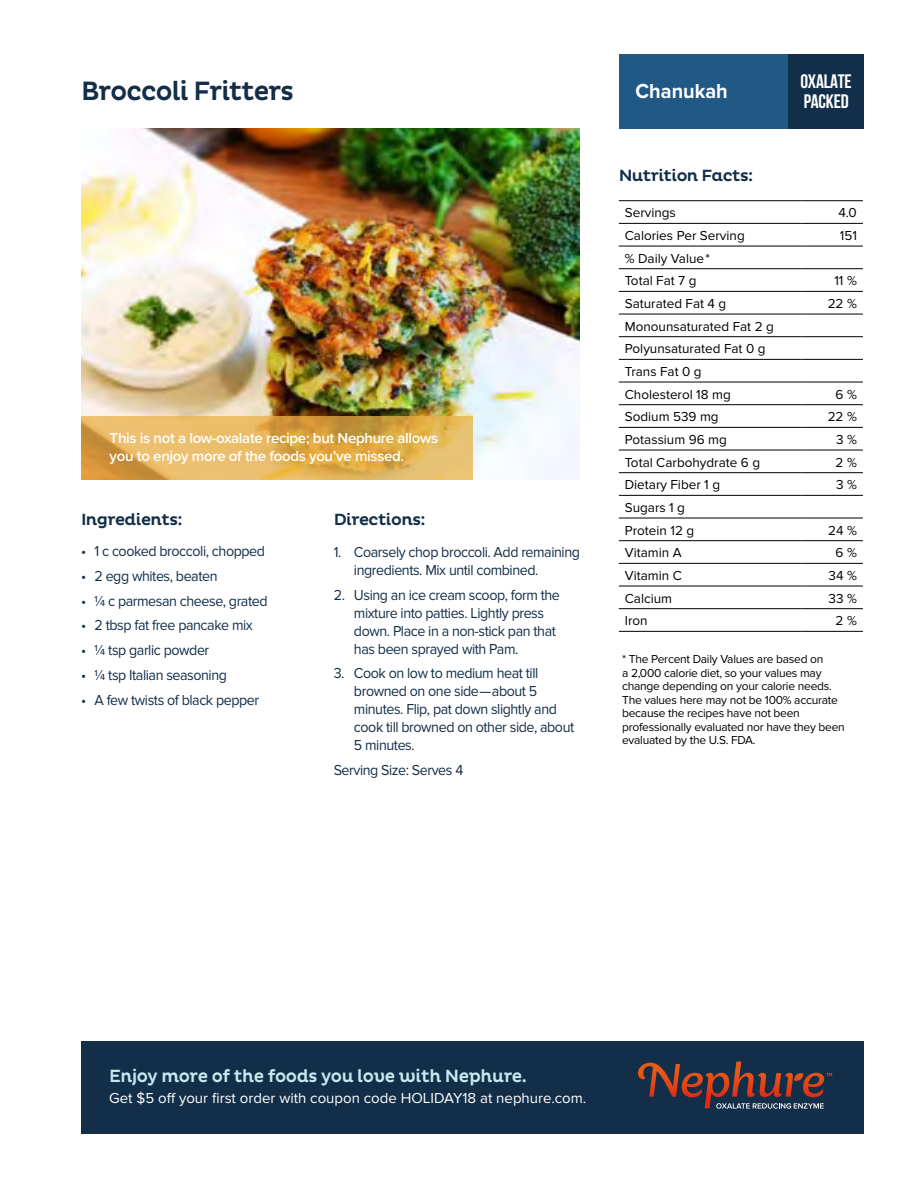
<style>
.page{position:relative;width:918px;height:1188px;background:#fff}
.page>*{position:absolute;margin:0;border:0;box-sizing:border-box;transform-origin:0 0}
.t1{font:500 27px "Pluto";letter-spacing:-.03em;color:#142e47;scale:.95 1}
.t2{font:700 21px "Proxima Nova";color:#fff;scale:.95 1}
.t3{font:700 19.5px/19.5px "Bebas Neue";letter-spacing:-.01em;color:#fff}
.t4{font:500 18px "Pluto";letter-spacing:-.02em;color:#c8e7ef;scale:.95 1}
.t5{font:500 16.5px "Pluto";letter-spacing:-.03em;color:#132e49}
.t6{font:15px/18px "Proxima Nova";letter-spacing:-.03em;color:#132e49;scale:.95 1}
.t7{font:600 15px/18px "Proxima Nova";letter-spacing:-.02em;color:#fff}
.t8{font:15px "Proxima Nova";color:#fff}
.t9{font:13.5px/22.6px "Proxima Nova";color:#000}
.t10{font:12px/13.5px "Proxima Nova";letter-spacing:-.02em;color:#000}
</style>
<div class="page">
<hr style="left:619px;top:200px;width:182px;height:1px;background:#000">
<hr style="left:619px;top:223px;width:182px;height:1px;background:#000">
<hr style="left:619px;top:246px;width:182px;height:1px;background:#000">
<hr style="left:801px;top:246px;width:62px;height:1px;background:#000">
<hr style="left:619px;top:268px;width:182px;height:1px;background:#000">
<hr style="left:801px;top:268px;width:62px;height:1px;background:#000">
<hr style="left:619px;top:291px;width:182px;height:1px;background:#000">
<hr style="left:801px;top:291px;width:62px;height:1px;background:#000">
<hr style="left:619px;top:314px;width:182px;height:1px;background:#000">
<hr style="left:801px;top:314px;width:62px;height:1px;background:#000">
<hr style="left:619px;top:336px;width:182px;height:1px;background:#000">
<hr style="left:801px;top:336px;width:62px;height:1px;background:#000">
<hr style="left:619px;top:359px;width:182px;height:1px;background:#000">
<hr style="left:801px;top:359px;width:62px;height:1px;background:#000">
<hr style="left:619px;top:382px;width:182px;height:1px;background:#000">
<hr style="left:801px;top:382px;width:62px;height:1px;background:#000">
<hr style="left:619px;top:404px;width:182px;height:1px;background:#000">
<hr style="left:801px;top:404px;width:62px;height:1px;background:#000">
<hr style="left:619px;top:427px;width:182px;height:1px;background:#000">
<hr style="left:801px;top:427px;width:62px;height:1px;background:#000">
<hr style="left:619px;top:450px;width:182px;height:1px;background:#000">
<hr style="left:801px;top:450px;width:62px;height:1px;background:#000">
<hr style="left:619px;top:472px;width:182px;height:1px;background:#000">
<hr style="left:801px;top:472px;width:62px;height:1px;background:#000">
<hr style="left:619px;top:495px;width:182px;height:1px;background:#000">
<hr style="left:801px;top:495px;width:62px;height:1px;background:#000">
<hr style="left:619px;top:518px;width:182px;height:1px;background:#000">
<hr style="left:801px;top:518px;width:62px;height:1px;background:#000">
<hr style="left:619px;top:540px;width:182px;height:1px;background:#000">
<hr style="left:801px;top:540px;width:62px;height:1px;background:#000">
<hr style="left:619px;top:563px;width:182px;height:1px;background:#000">
<hr style="left:801px;top:563px;width:62px;height:1px;background:#000">
<hr style="left:619px;top:586px;width:182px;height:1px;background:#000">
<hr style="left:801px;top:586px;width:62px;height:1px;background:#000">
<hr style="left:619px;top:608px;width:182px;height:1px;background:#000">
<hr style="left:801px;top:608px;width:62px;height:1px;background:#000">
<hr style="left:619px;top:631px;width:182px;height:1px;background:#000">
<hr style="left:801px;top:200px;width:62px;height:1px;background:#000">
<hr style="left:801px;top:223px;width:62px;height:1px;background:#000">
<hr style="left:801px;top:631px;width:62px;height:1px;background:#000">
<img style="left:81px;top:128px;width:498px;height:352px">
<div style="left:619px;top:54px;width:170px;height:74px;background:#215986"></div>
<div style="left:789px;top:54px;width:75px;height:74px;background:#132e49"></div>
<div style="left:81px;top:1041px;width:783px;height:93px;background:#132e49"></div>
<svg style="left:638px;top:1061px;width:186px;height:48px"></svg>
<svg style="left:81px;top:416px;width:392px;height:64px"></svg>
<h1 class="t1" style="left:81px;top:76px;width:226px">Broccoli Fritters</h1>
<p class="t7" style="left:110px;top:429px;width:330px">This is not a low-oxalate recipe; but Nephure allows you to enjoy more of the foods you’ve missed.</p>
<p class="t5" style="left:81px;top:510px;width:103px">Ingredients:</p>
<p class="t6" style="left:81px;top:542px;width:195px">• 1 c cooked broccoli, chopped</p>
<p class="t6" style="left:81px;top:567px;width:145px">• 2 egg whites, beaten</p>
<p class="t6" style="left:81px;top:592px;width:198px">• ¼ c parmesan cheese, grated</p>
<p class="t6" style="left:81px;top:617px;width:182px">• 2 tbsp fat free pancake mix</p>
<p class="t6" style="left:81px;top:641px;width:137px">• ¼ tsp garlic powder</p>
<p class="t6" style="left:81px;top:666px;width:155px">• ¼ tsp Italian seasoning</p>
<p class="t6" style="left:81px;top:691px;width:189px">• A few twists of black pepper</p>
<p class="t5" style="left:334px;top:510px;width:94px">Directions:</p>
<p class="t6" style="left:354px;top:543px;width:239px;text-indent:-20px">1. Coarsely chop broccoli. Add remaining ingredients. Mix until combined.</p>
<p class="t6" style="left:354px;top:586px;width:218px;text-indent:-20px">2. Using an ice cream scoop, form the mixture into patties. Lightly press down. Place in a non-stick pan that has been sprayed with Pam.</p>
<p class="t6" style="left:354px;top:665px;width:233px;text-indent:-20px">3. Cook on low to medium heat till browned on one side—about 5 minutes. Flip, pat down slightly and cook till browned on other side, about<br>5 minutes.</p>
<p class="t6" style="left:334px;top:761px;width:138px">Serving Size: Serves 4</p>
<h2 class="t2" style="left:636px;top:75px;width:99px">Chanukah</h2>
<p class="t5" style="left:619px;top:166px;width:136px">Nutrition Facts:</p>
<h3 class="t3" style="left:801px;top:72px;width:53px">OXALATE<br>PACKED</h3>
<p class="t9" style="left:625px;top:202px;width:53px">Servings</p>
<p class="t9" style="left:838px;top:202px;width:20px">4.0</p>
<p class="t9" style="left:625px;top:224px;width:121px">Calories Per Serving</p>
<p class="t9" style="left:840px;top:224px;width:19px">151</p>
<p class="t9" style="left:625px;top:247px;width:87px">% Daily Value*<br>Total Fat 7 g</p>
<p class="t9" style="left:834px;top:270px;width:24px">11 %</p>
<p class="t9" style="left:625px;top:292px;width:103px">Saturated Fat 4 g</p>
<p class="t9" style="left:828px;top:292px;width:31px">22 %</p>
<p class="t9" style="left:625px;top:315px;width:151px">Monounsaturated Fat 2 g<br>Polyunsaturated Fat 0 g<br>Trans Fat 0 g<br>Cholesterol 18 mg</p>
<p class="t9" style="left:836px;top:383px;width:23px">6 %</p>
<p class="t9" style="left:625px;top:406px;width:95px">Sodium 539 mg</p>
<p class="t9" style="left:828px;top:406px;width:31px">22 %</p>
<p class="t9" style="left:625px;top:428px;width:104px">Potassium 96 mg</p>
<p class="t9" style="left:836px;top:428px;width:22px">3 %</p>
<p class="t9" style="left:625px;top:451px;width:137px">Total Carbohydrate 6 g</p>
<p class="t9" style="left:836px;top:451px;width:23px">2 %</p>
<p class="t9" style="left:625px;top:474px;width:97px">Dietary Fiber 1 g</p>
<p class="t9" style="left:836px;top:474px;width:22px">3 %</p>
<p class="t9" style="left:625px;top:496px;width:71px">Sugars 1 g<br>Protein 12 g</p>
<p class="t9" style="left:828px;top:519px;width:30px">24 %</p>
<p class="t9" style="left:625px;top:542px;width:58px">Vitamin A</p>
<p class="t9" style="left:836px;top:542px;width:23px">6 %</p>
<p class="t9" style="left:625px;top:564px;width:58px">Vitamin C</p>
<p class="t9" style="left:829px;top:564px;width:30px">34 %</p>
<p class="t9" style="left:625px;top:587px;width:49px">Calcium</p>
<p class="t9" style="left:829px;top:587px;width:30px">33 %</p>
<p class="t9" style="left:625px;top:610px;width:24px">Iron</p>
<p class="t9" style="left:836px;top:610px;width:23px">2 %</p>
<p class="t10" style="left:622px;top:653px;width:224px">* The Percent Daily Values are based on<br>a 2,000 calorie diet, so your values may change depending on your calorie needs.<br>The values here may not be 100% accurate because the recipes have not been professionally evaluated nor have they been evaluated by the U.S. FDA.</p>
<p class="t4" style="left:109px;top:1066px;width:441px">Enjoy more of the foods you love with Nephure.</p>
<p class="t8" style="left:109px;top:1090px;width:479px">Get $5 off your first order with coupon code HOLIDAY18 at nephure.com.</p>
</div>
